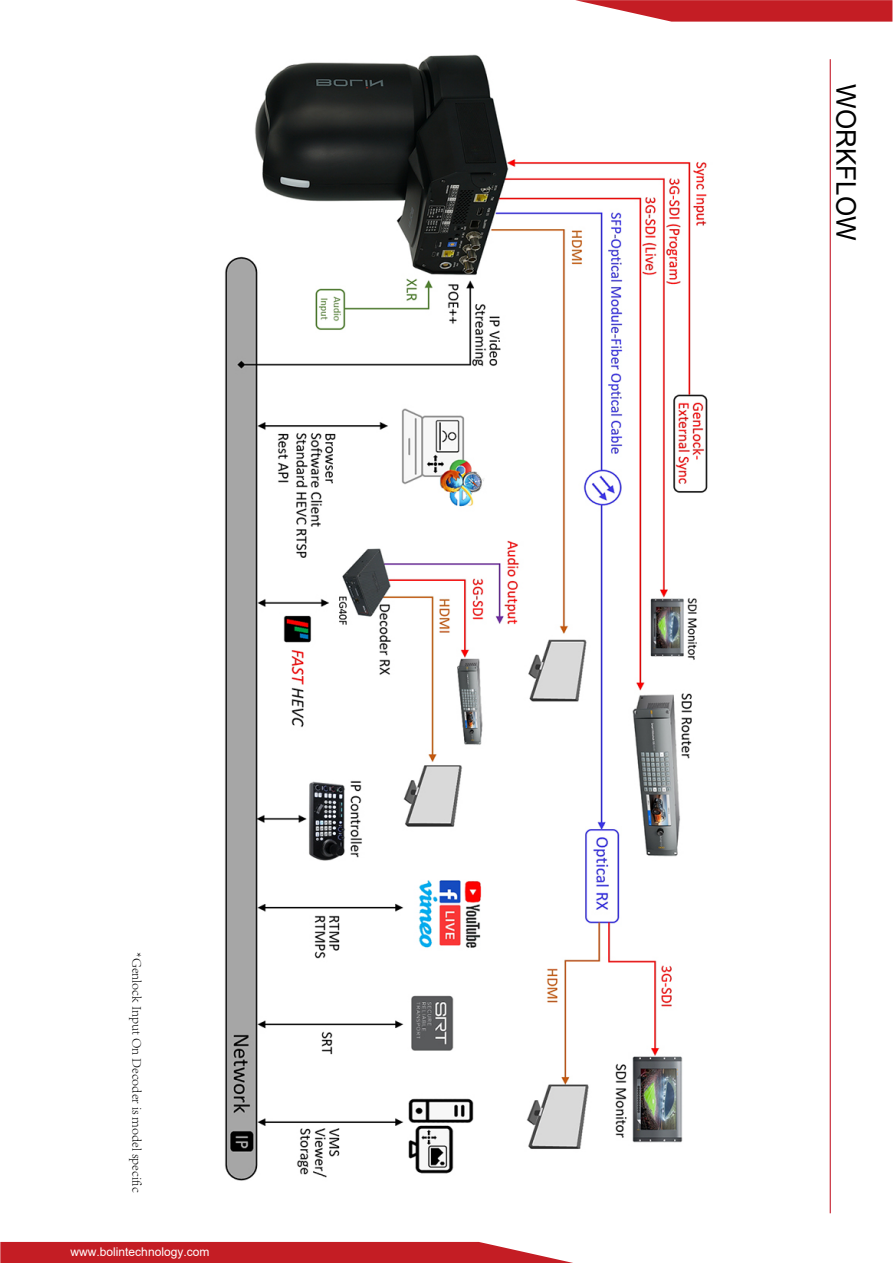
<style>
.page{position:relative;width:893px;height:1263px;background:#fff}
.page>*{position:absolute;margin:0;border:0;box-sizing:border-box;transform-origin:0 0}
.t1{font:27px "Arial";color:#000;scale:.96 1}
.t2{font:300 13.5px "Adobe Song Std";color:#000}
.t3{font:12px "Arial";color:#fff}
</style>
<div class="page">
<svg style="left:0;top:1242px;width:573px;height:21px;background:#c82f35"></svg>
<hr style="left:830px;top:59px;width:1px;height:1154px;background:#bd0012">
<svg style="left:575px;top:0;width:317px;height:22px;background:#ce4349"></svg>
<img style="left:225px;top:54px;width:483px;height:1127px">
<p class="t2" style="left:145px;top:952px;width:242px;rotate:90deg">*Genlock Input On Decoder is model specific</p>
<p class="t3" style="left:71px;top:1243px;width:140px">www.bolintechnology.com</p>
<h1 class="t1" style="left:864px;top:84px;width:164px;rotate:90deg">WORKFLOW</h1>
</div>
